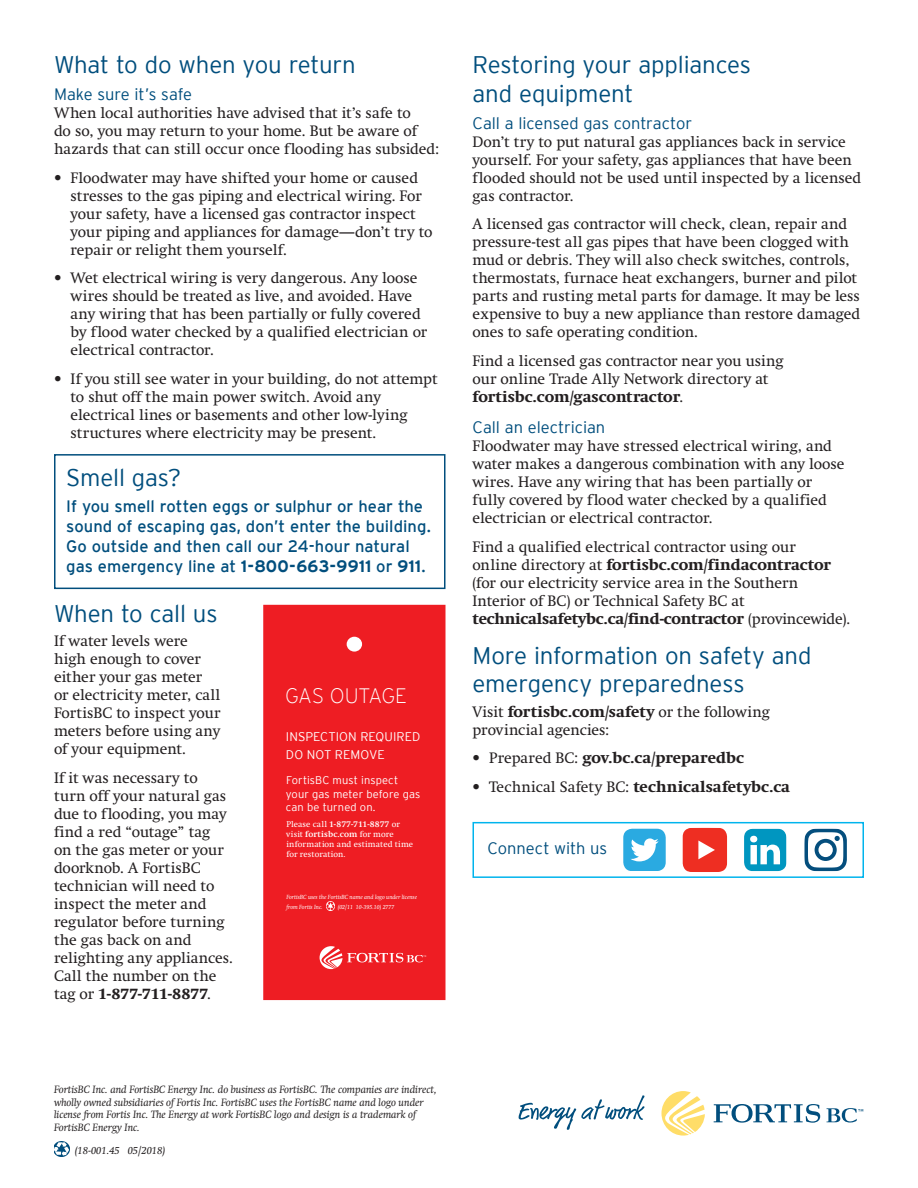
<style>
.page{position:relative;width:918px;height:1188px;background:#fff}
.page>*{position:absolute;margin:0;border:0;box-sizing:border-box;transform-origin:0 0}
.t1{font:300 24px/28.8px "Interstate";letter-spacing:-.005em;color:#014e7d}
.t2{font:200 20.85px "Interstate";letter-spacing:-.005em;color:#fff}
.t3{font:16.5px/19.8px "Interstate";color:#014e7d}
.t4{font:300 16.5px "Interstate";color:#014e7d}
.t5{font:15px/18px "Swift C";letter-spacing:.005em;color:#231f20}
.t6{font:15px "Swift Extra Bold C";letter-spacing:-.01em;color:#231f20}
.t7{font:15px "Swift Extra Bold C";letter-spacing:.01em;color:#231f20}
.t8{font:300 12.45px/18.1px "Interstate";letter-spacing:.005em;color:#fff}
.t9{font:300 11.1px/13.4px "Interstate";letter-spacing:.01em;color:#fff}
.t10{font:italic 10.5px/12.6px "Swift C";color:#231f20}
.t11{font:8.4px/10.1px "Swift C";letter-spacing:.01em;color:#fff}
.t12{font:italic 5.85px/9.6px "Swift C";color:#fff}
.s1{font-weight:700}
.s2{font-family:"Swift C"}
.s3{font-family:"Swift Extra Bold C"}
</style>
<div class="page">
<svg style="left:519px;top:1095px;width:126px;height:35px"></svg>
<svg style="left:827px;top:1108px;width:36px;height:15px"></svg>
<svg style="left:714px;top:1104px;width:106px;height:19px"></svg>
<svg style="left:661px;top:1091px;width:44px;height:45px"></svg>
<div style="left:472px;top:822px;width:392px;height:56px;border:2px solid #00b4ed"></div>
<svg style="left:623px;top:829px;width:43px;height:42px"></svg>
<svg style="left:744px;top:829px;width:42px;height:42px"></svg>
<svg style="left:804px;top:829px;width:43px;height:42px"></svg>
<svg style="left:683px;top:828px;width:44px;height:44px;background:#ef443a"></svg>
<img style="left:54px;top:1141px;width:15px;height:15px">
<div style="left:263px;top:605px;width:183px;height:395px;background:#ee1d23"></div>
<svg style="left:326px;top:902px;width:8px;height:8px"></svg>
<svg style="left:320px;top:946px;width:106px;height:23px;background:#f14b50"></svg>
<div style="left:54px;top:454px;width:392px;height:135px;border:2px solid #014e7d"></div>
<h1 class="t1" style="left:54px;top:50px;width:303px">What to do when you return</h1>
<p class="t4" style="left:54px;top:85px;width:140px">Make sure it’s safe</p>
<p class="t5" style="left:54px;top:104px;width:387px">When local authorities have advised that it’s safe to<br>do so, you may return to your home. But be aware of hazards that can still occur once flooding has subsided:</p>
<p class="t5" style="left:70px;top:168px;width:364px;text-indent:-16px">• Floodwater may have shifted your home or caused stresses to the gas piping and electrical wiring. For your safety, have a licensed gas contractor inspect your piping and appliances for damage—don’t try to repair or relight them yourself.</p>
<p class="t5" style="left:70px;top:269px;width:358px;text-indent:-16px">• Wet electrical wiring is very dangerous. Any loose wires should be treated as live, and avoided. Have any wiring that has been partially or fully covered by flood water checked by a qualified electrician or electrical contractor.</p>
<p class="t5" style="left:70px;top:370px;width:369px;text-indent:-16px">• If you still see water in your building, do not attempt to shut off the main power switch. Avoid any electrical lines or basements and other low-lying structures where electricity may be present.</p>
<h1 class="t1" style="left:66px;top:463px;width:116px">Smell gas?</h1>
<p class="t3" style="left:66px;top:496px;width:366px">If you smell rotten eggs or sulphur or hear the sound of escaping gas, don’t enter the building.<br>Go outside and then call our 24-hour natural gas emergency line at <span class="s1">1-800-663-9911</span> or <span class="s1">911</span>.</p>
<h1 class="t1" style="left:54px;top:599px;width:165px">When to call us</h1>
<p class="t5" style="left:54px;top:632px;width:168px">If water levels were high enough to cover either your gas meter or electricity meter, call<br>FortisBC to inspect your meters before using any of your equipment.</p>
<p class="t5" style="left:54px;top:769px;width:180px">If it was necessary to turn off your natural gas due to flooding, you may find a red “outage” tag<br>on the gas meter or your doorknob. A FortisBC technician will need to inspect the meter and regulator before turning the gas back on and relighting any appliances.<br>Call the number on the</p>
<p class="t6" style="left:54px;top:985px;width:158px"><span class="s2">tag or</span> 1-877-711-8877<span class="s2">.</span></p>
<h2 class="t2" style="left:285px;top:684px;width:123px">GAS OUTAGE</h2>
<p class="t8" style="left:286px;top:728px;width:136px">INSPECTION REQUIRED<br>DO NOT REMOVE</p>
<p class="t9" style="left:286px;top:774px;width:136px">FortisBC must inspect your gas meter before gas can be turned on.</p>
<p class="t11" style="left:286px;top:819px;width:128px">Please call <span class="s1">1-877-711-8877</span> or visit <span class="s1">fortisbc.com</span> for more information and estimated time for restoration.</p>
<p class="t12" style="left:286px;top:892px;width:132px">FortisBC uses the FortisBC name and logo under license from Fortis Inc.</p>
<p class="t12" style="left:338px;top:902px;width:58px">(02/11 10-395.10) 2777</p>
<p class="t10" style="left:54px;top:1083px;width:384px">FortisBC Inc. and FortisBC Energy Inc. do business as FortisBC. The companies are indirect, wholly owned subsidiaries of Fortis Inc. FortisBC uses the FortisBC name and logo under license from Fortis Inc. The Energy at work FortisBC logo and design is a trademark of FortisBC Energy Inc.</p>
<p class="t10" style="left:75px;top:1144px;width:92px">(18-001.45 05/2018)</p>
<h1 class="t1" style="left:472px;top:50px;width:280px">Restoring your appliances and equipment</h1>
<p class="t4" style="left:472px;top:113px;width:221px">Call a licensed gas contractor</p>
<p class="t5" style="left:472px;top:132px;width:390px">Don’t try to put natural gas appliances back in service yourself. For your safety, gas appliances that have been flooded should not be used until inspected by a licensed gas contractor.</p>
<p class="t5" style="left:472px;top:215px;width:389px">A licensed gas contractor will check, clean, repair and pressure-test all gas pipes that have been clogged with mud or debris. They will also check switches, controls, thermostats, furnace heat exchangers, burner and pilot parts and rusting metal parts for damage. It may be less expensive to buy a new appliance than restore damaged ones to safe operating condition.</p>
<p class="t5" style="left:472px;top:352px;width:313px">Find a licensed gas contractor near you using our online Trade Ally Network directory at</p>
<p class="t6" style="left:472px;top:388px;width:212px">fortisbc.com/gascontractor<span class="s2">.</span></p>
<p class="t4" style="left:472px;top:418px;width:134px">Call an electrician</p>
<p class="t5" style="left:472px;top:437px;width:374px">Floodwater may have stressed electrical wiring, and water makes a dangerous combination with any loose wires. Have any wiring that has been partially or fully covered by flood water checked by a qualified electrician or electrical contractor.</p>
<p class="t5" style="left:472px;top:538px;width:325px">Find a qualified electrical contractor using our</p>
<p class="t6" style="left:472px;top:556px;width:360px"><span class="s2">online directory at</span> fortisbc.com/findacontractor</p>
<p class="t5" style="left:472px;top:574px;width:327px">(for our electricity service area in the Southern<br>Interior of BC) or Technical Safety BC at</p>
<p class="t6" style="left:472px;top:610px;width:379px">technicalsafetybc.ca/find-contractor <span class="s2">(provincewide).</span></p>
<h1 class="t1" style="left:472px;top:641px;width:341px">More information on safety and emergency preparedness</h1>
<p class="t5" style="left:472px;top:703px;width:299px">Visit <span class="s3">fortisbc.com/safety</span> or the following provincial agencies:</p>
<p class="t6" style="left:472px;top:749px;width:273px"><span class="s2">• Prepared BC:</span> gov.bc.ca/preparedbc</p>
<p class="t7" style="left:472px;top:778px;width:319px"><span class="s2">• Technical Safety BC:</span> technicalsafetybc.ca</p>
<p class="t4" style="left:488px;top:839px;width:121px">Connect with us</p>
</div>
